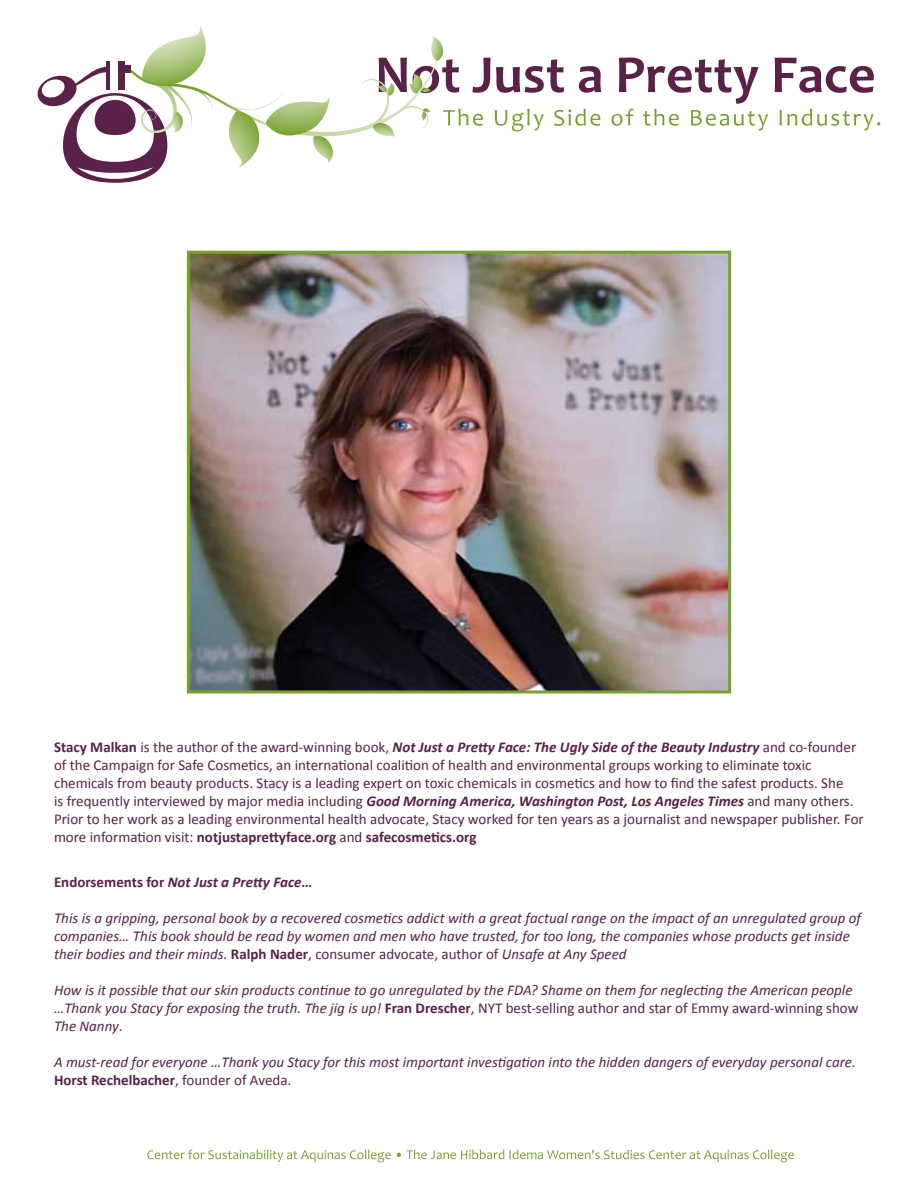
<style>
.page{position:relative;width:918px;height:1188px;background:#fff}
.page>*{position:absolute;margin:0;border:0;box-sizing:border-box;transform-origin:0 0}
.t1{font:italic 15px/18px "Calibri";color:#5a2149}
.t2{font:15px/18px "Calibri";color:#5a2149}
.t3{font:italic 700 15px "Calibri";color:#5a2149}
.s1{font-weight:700}
.s2{font-weight:700;font-style:italic}
.s3{font-style:normal}
.s4{font-weight:700;font-style:normal}
</style>
<div class="page">
<svg style="left:775px;top:58px;width:99px;height:35px"></svg>
<svg style="left:38px;top:26px;width:563px;height:157px"></svg>
<svg style="left:611px;top:58px;width:157px;height:73px"></svg>
<svg style="left:780px;top:109px;width:100px;height:22px"></svg>
<svg style="left:147px;top:1150px;width:244px;height:12px"></svg>
<svg style="left:397px;top:1150px;width:397px;height:12px"></svg>
<img style="left:191px;top:255px;width:536px;height:434px">
<div style="left:187px;top:251px;width:544px;height:442px;border:3px solid #78a22f"></div>
<p class="t2" style="left:54px;top:738px;width:811px"><span class="s1">Stacy Malkan</span> is the author of the award-winning book, <span class="s2">Not Just a Pretty Face: The Ugly Side of the Beauty Industry</span> and co-founder of the Campaign for Safe Cosmetics, an international coalition of health and environmental groups working to eliminate toxic chemicals from beauty products. Stacy is a leading expert on toxic chemicals in cosmetics and how to find the safest products. She<br>is frequently interviewed by major media including <span class="s2">Good Morning America, Washington Post, Los Angeles Times</span> and many others.<br>Prior to her work as a leading environmental health advocate, Stacy worked for ten years as a journalist and newspaper publisher. For more information visit: <span class="s1">notjustaprettyface.org</span> and <span class="s1">safecosmetics.org</span></p>
<p class="t3" style="left:54px;top:873px;width:260px"><span class="s3">Endorsements for</span> Not Just a Pretty Face<span class="s3">…</span></p>
<p class="t1" style="left:54px;top:909px;width:809px">This is a gripping, personal book by a recovered cosmetics addict with a great factual range on the impact of an unregulated group of companies… This book should be read by women and men who have trusted, for too long, the companies whose products get inside their bodies and their minds. <span class="s4">Ralph Nader</span><span class="s3">, consumer advocate, author of</span> Unsafe at Any Speed</p>
<p class="t1" style="left:54px;top:981px;width:806px">How is it possible that our skin products continue to go unregulated by the FDA? Shame on them for neglecting the American people …Thank you Stacy for exposing the truth. The jig is up! <span class="s4">Fran Drescher</span><span class="s3">, NYT best-selling author and star of Emmy award-winning show<br></span>The Nanny<span class="s3">.</span></p>
<p class="t1" style="left:54px;top:1053px;width:803px">A must-read for everyone …Thank you Stacy for this most important investigation into the hidden dangers of everyday personal care.<br><span class="s4">Horst Rechelbacher</span><span class="s3">, founder of Aveda.</span></p>
</div>
